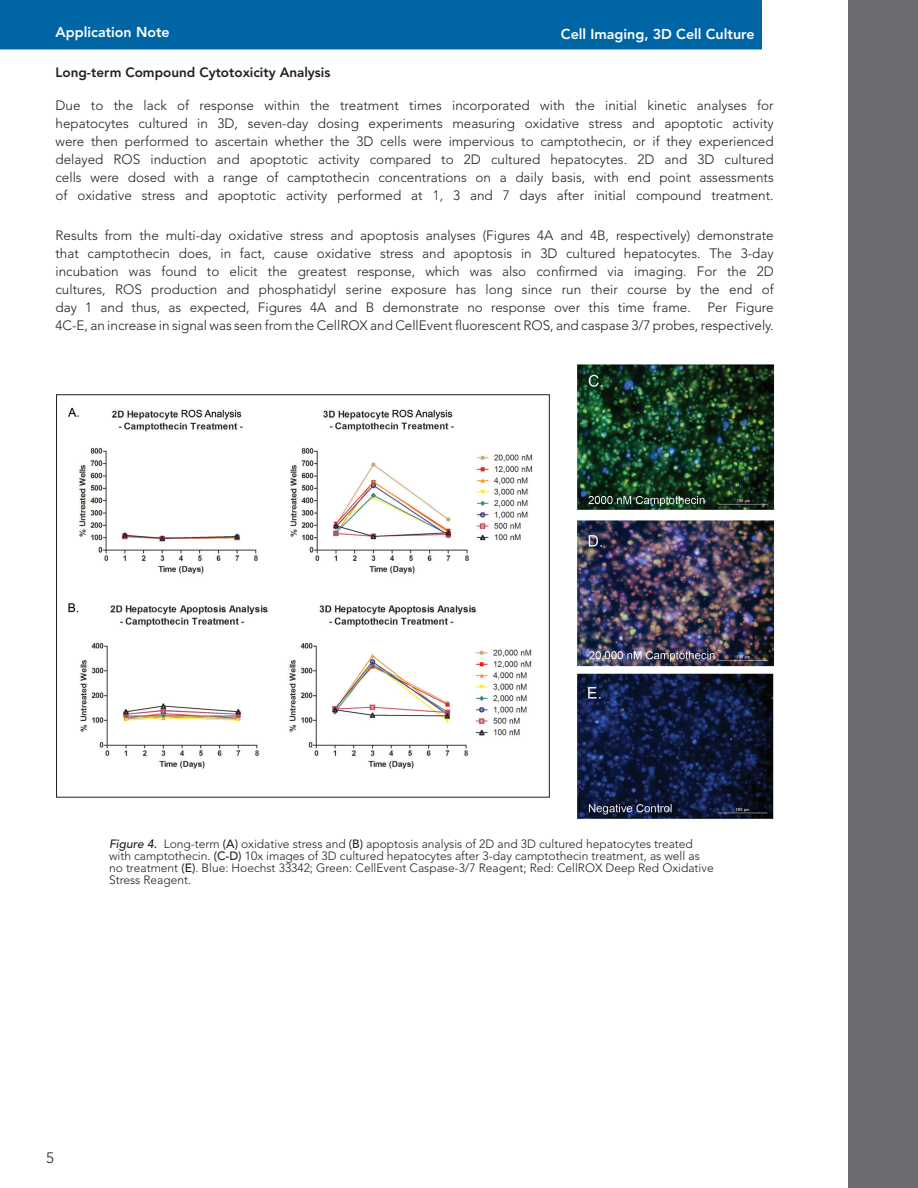
<style>
.page{position:relative;width:918px;height:1188px;background:#fff}
.page>*{position:absolute;margin:0;border:0;box-sizing:border-box;transform-origin:0 0}
.t1{font:300 15px "Avenir LT Std";color:#231f20}
.t2{font:800 14.25px "Avenir LT Std";color:#fff}
.t3{font:300 13.5px/18px "Avenir LT Std";color:#231f20;text-align:justify}
.t4{font:800 13.5px "Avenir LT Std";color:#231f20}
.t5{font:300 12px/12px "Avenir LT Std";color:#231f20}
.s1{font-weight:500;font-style:italic}
.s2{font-weight:500}
</style>
<div class="page">
<div style="left:848px;top:0;width:70px;height:1188px;background:#6c6d70"></div>
<div style="left:0;top:0;width:762px;height:50px;background:#0065a4"></div>
<img style="left:577px;top:364px;width:198px;height:455px">
<img style="left:68px;top:407px;width:465px;height:362px">
<p class="t2" style="left:56px;top:24px;width:116px">Application Note</p>
<p class="t2" style="left:561px;top:25px;width:195px">Cell Imaging, 3D Cell Culture</p>
<p class="t4" style="left:56px;top:64px;width:276px">Long-term Compound Cytotoxicity Analysis</p>
<p class="t3" style="left:56px;top:96px;width:720px">Due to the lack of response within the treatment times incorporated with the initial kinetic analyses for hepatocytes cultured in 3D, seven-day dosing experiments measuring oxidative stress and apoptotic activity were then performed to ascertain whether the 3D cells were impervious to camptothecin, or if they experienced delayed ROS induction and apoptotic activity compared to 2D cultured hepatocytes. 2D and 3D cultured cells were dosed with a range of camptothecin concentrations on a daily basis, with end point assessments of oxidative stress and apoptotic activity performed at 1, 3 and 7 days after initial compound treatment.</p>
<p class="t3" style="left:56px;top:226px;width:720px">Results from the multi-day oxidative stress and apoptosis analyses (Figures 4A and 4B, respectively) demonstrate that camptothecin does, in fact, cause oxidative stress and apoptosis in 3D cultured hepatocytes. The 3-day incubation was found to elicit the greatest response, which was also confirmed via imaging. For the 2D cultures, ROS production and phosphatidyl serine exposure has long since run their course by the end of day 1 and thus, as expected, Figures 4A and B demonstrate no response over this time frame. Per Figure 4C-E, an increase in signal was seen from the CellROX and CellEvent fluorescent ROS, and caspase 3/7 probes, respectively.</p>
<p class="t5" style="left:109px;top:838px;width:606px"><span class="s1">Figure 4.</span> Long-term <span class="s2">(A)</span> oxidative stress and <span class="s2">(B)</span> apoptosis analysis of 2D and 3D cultured hepatocytes treated with camptothecin. <span class="s2">(C-D)</span> 10x images of 3D cultured hepatocytes after 3-day camptothecin treatment, as well as no treatment <span class="s2">(E)</span>. Blue: Hoechst 33342; Green: CellEvent Caspase-3/7 Reagent; Red: CellROX Deep Red Oxidative Stress Reagent.</p>
<p class="t1" style="left:46px;top:1149px;width:9px">5</p>
</div>
